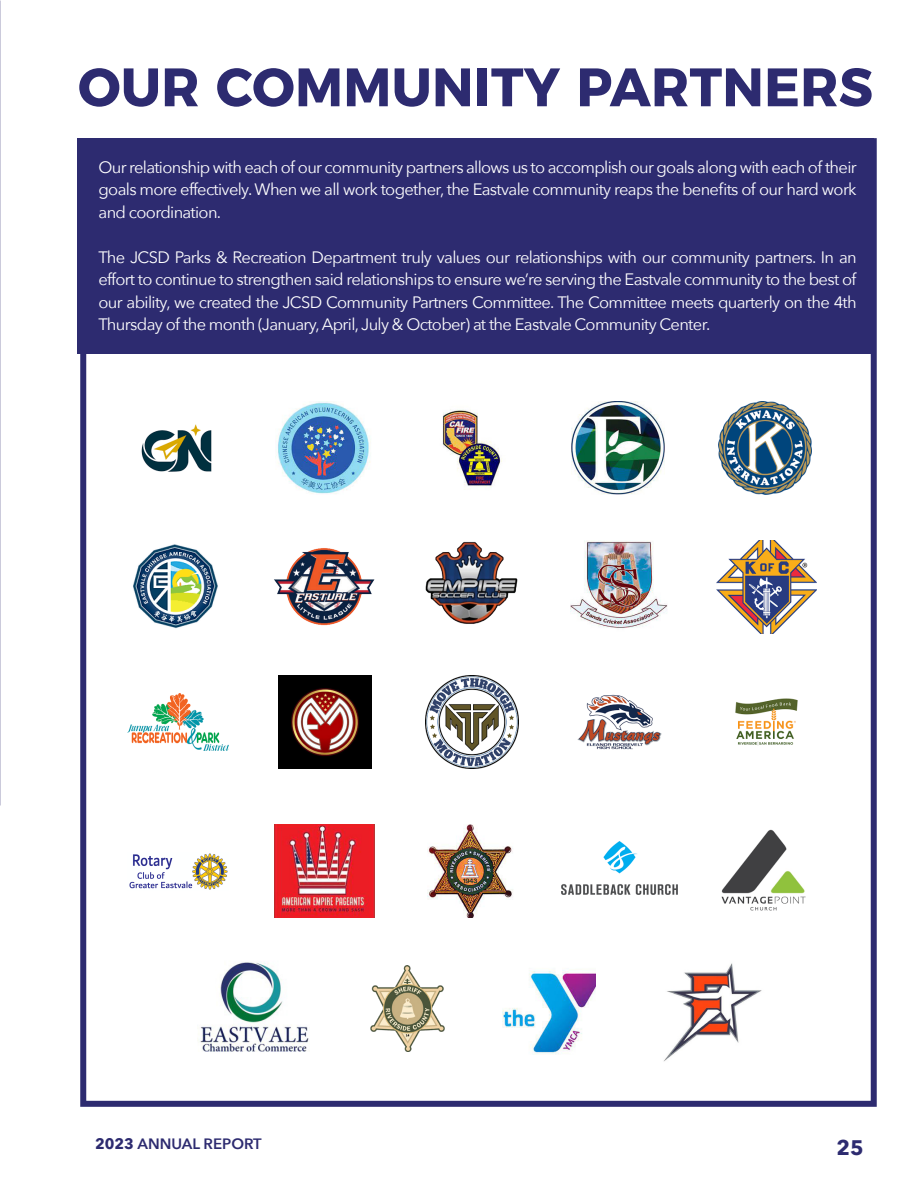
<style>
.page{position:relative;width:918px;height:1188px;background:#fff}
.page>*{position:absolute;margin:0;border:0;box-sizing:border-box;transform-origin:0 0}
.t1{font:700 54px "Montserrat";letter-spacing:.005em;color:#2d2b70}
.t2{font:700 21px "Avenir Next";color:#2d2b70}
.t3{font:16.5px/22.5px "Avenir Next";letter-spacing:-.04em;color:#fff;text-align:justify}
.t4{font:600 15px "Avenir Next";color:#2d2b70}
.s1{font-weight:700}
</style>
<div class="page">
<div style="left:77px;top:138px;width:797px;height:215px;background:#2d2b70"></div>
<img style="left:425px;top:541px;width:93px;height:83px">
<img style="left:274px;top:548px;width:101px;height:78px">
<img style="left:133px;top:544px;width:85px;height:84px">
<img style="left:716px;top:540px;width:101px;height:93px">
<img style="left:570px;top:540px;width:98px;height:88px">
<img style="left:572px;top:402px;width:92px;height:93px">
<img style="left:141px;top:424px;width:71px;height:48px">
<img style="left:719px;top:402px;width:93px;height:93px">
<img style="left:278px;top:402px;width:93px;height:92px">
<img style="left:442px;top:409px;width:60px;height:81px">
<img style="left:128px;top:694px;width:100px;height:56px">
<img style="left:577px;top:694px;width:85px;height:56px">
<img style="left:279px;top:676px;width:93px;height:93px">
<img style="left:735px;top:698px;width:63px;height:48px">
<img style="left:426px;top:676px;width:93px;height:93px">
<img style="left:370px;top:966px;width:75px;height:85px">
<img style="left:129px;top:853px;width:99px;height:37px">
<img style="left:274px;top:825px;width:101px;height:93px">
<img style="left:427px;top:825px;width:86px;height:93px">
<img style="left:561px;top:841px;width:117px;height:53px">
<img style="left:721px;top:829px;width:85px;height:82px">
<img style="left:502px;top:970px;width:94px;height:85px">
<div style="left:80px;top:138px;width:797px;height:969px;border:6px solid #2d2b70"></div>
<img style="left:200px;top:962px;width:109px;height:90px">
<img style="left:664px;top:963px;width:98px;height:98px">
<p class="t1" style="left:78px;top:43px;width:796px">OUR COMMUNITY PARTNERS</p>
<p class="t3" style="left:99px;top:155px;width:760px">Our relationship with each of our community partners allows us to accomplish our goals along with each of their goals more effectively. When we all work together, the Eastvale community reaps the benefits of our hard work and coordination.</p>
<p class="t3" style="left:99px;top:245px;width:760px">The JCSD Parks &amp; Recreation Department truly values our relationships with our community partners. In an effort to continue to strengthen said relationships to ensure we’re serving the Eastvale community to the best of our ability, we created the JCSD Community Partners Committee. The Committee meets quarterly on the 4th Thursday of the month (January, April, July &amp; October) at the Eastvale Community Center.</p>
<p class="t4" style="left:95px;top:1130px;width:168px"><span class="s1">2023</span> ANNUAL REPORT</p>
<p class="t2" style="left:837px;top:1129px;width:29px">25</p>
</div>
